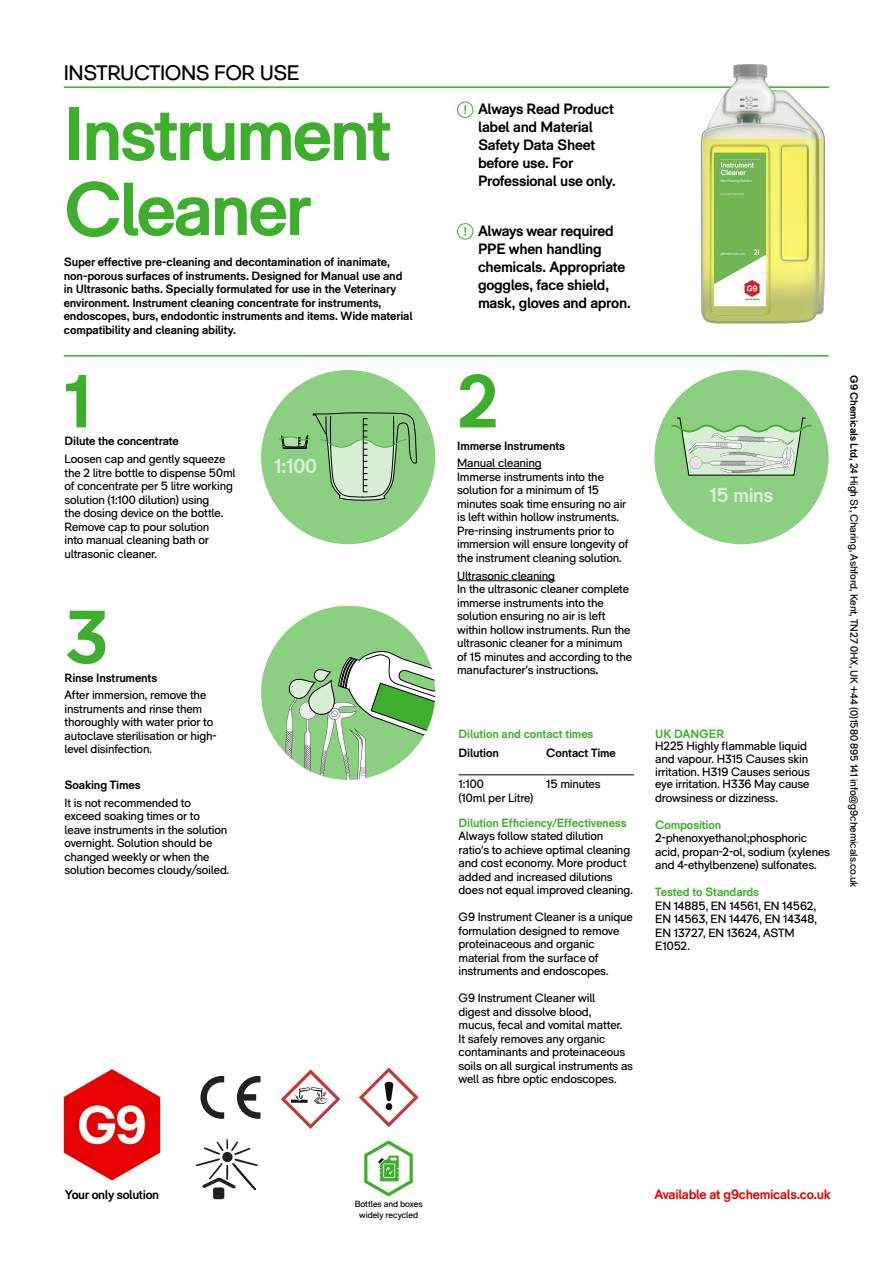
<style>
.page{position:relative;width:893px;height:1263px;background:#fff}
.page>*{position:absolute;margin:0;border:0;box-sizing:border-box;transform-origin:0 0}
.t1{font:700 75px/75px "RM Pro";letter-spacing:-.04em;color:#3daf2c}
.t2{font:21px "RM Pro";letter-spacing:-.02em;color:#000}
.t3{font:700 20.25px "RM Pro";letter-spacing:-.035em;color:#d8efd5}
.t4{font:700 15px/18px "RM Pro";letter-spacing:-.02em;color:#000}
.t5{font:700 13.5px "RM Pro";letter-spacing:-.025em;color:#e60000}
.t6{font:700 12.75px "RM Pro";letter-spacing:-.025em;color:#000}
.t7{font:12px/13.5px "RM Pro";letter-spacing:-.015em;color:#000}
.t8{font:700 12px/13.5px "RM Pro";letter-spacing:-.015em;color:#000}
.t9{font:700 12px "RM Pro";letter-spacing:-.015em;color:#3daf2c}
.t10{font:10.5px "RM Pro";letter-spacing:-.015em;color:#000}
.t11{font:8.85px/10.6px "RM Pro";letter-spacing:-.01em;color:#000;text-align:center}
.s1{font-weight:700}
</style>
<div class="page">
<svg style="left:64px;top:1069px;width:96px;height:111px"></svg>
<svg style="left:237px;top:1076px;width:23px;height:43px"></svg>
<svg style="left:200px;top:1076px;width:24px;height:43px"></svg>
<hr style="left:64px;top:86px;width:765px;height:2px;background:#3daf2c">
<hr style="left:64px;top:355px;width:765px;height:2px;background:#3daf2c">
<hr style="left:457px;top:468px;width:85px;height:1px;background:#000">
<hr style="left:457px;top:580px;width:98px;height:1px;background:#000">
<div style="left:261px;top:370px;width:174px;height:174px;background:#8bcf81;border-radius:50%"></div>
<svg style="left:279px;top:412px;width:138px;height:89px"></svg>
<div style="left:654px;top:370px;width:175px;height:174px;background:#8bcf81;border-radius:50%"></div>
<svg style="left:672px;top:417px;width:139px;height:59px"></svg>
<div style="left:261px;top:606px;width:174px;height:174px;background:#8bcf81;border-radius:50%"></div>
<svg style="left:284px;top:651px;width:151px;height:129px"></svg>
<div style="left:457px;top:102px;width:16px;height:16px;border:1px solid #3daf2c;border-radius:50%"></div>
<svg style="left:464px;top:106px;width:2px;height:8px"></svg>
<div style="left:457px;top:223px;width:16px;height:16px;border:1px solid #3daf2c;border-radius:50%"></div>
<svg style="left:464px;top:227px;width:2px;height:9px"></svg>
<hr style="left:458px;top:774px;width:88px;height:1px;background:#000">
<hr style="left:546px;top:774px;width:88px;height:1px;background:#000">
<svg style="left:364px;top:1140px;width:49px;height:56px"></svg>
<svg style="left:281px;top:1069px;width:60px;height:60px"></svg>
<svg style="left:359px;top:1067px;width:60px;height:60px"></svg>
<img style="left:549px;top:64px;width:281px;height:293px">
<div style="left:213px;top:1187px;width:11px;height:12px;background:#212121;border-radius:2px"></div>
<svg style="left:195px;top:1139px;width:63px;height:52px"></svg>
<h2 class="t2" style="left:64px;top:60px;width:237px">INSTRUCTIONS FOR USE</h2>
<h1 class="t1" style="left:64px;top:99px;width:329px">Instrument<br>Cleaner</h1>
<p class="t8" style="left:64px;top:256px;width:350px">Super effective pre-cleaning and decontamination of inanimate, non-porous surfaces of instruments. Designed for Manual use and in Ultrasonic baths. Specially formulated for use in the Veterinary environment. Instrument cleaning concentrate for instruments, endoscopes, burs, endodontic instruments and items. Wide material compatibility and cleaning ability.</p>
<h1 class="t1" style="left:64px;top:366px;width:30px">1</h1>
<p class="t8" style="left:65px;top:435px;width:116px">Dilute the concentrate</p>
<p class="t7" style="left:65px;top:453px;width:173px">Loosen cap and gently squeeze the 2 litre bottle to dispense 50ml of concentrate per 5 litre working solution (1:100 dilution) using<br>the dosing device on the bottle.<br>Remove cap to pour solution<br>into manual cleaning bath or ultrasonic cleaner.</p>
<h1 class="t1" style="left:64px;top:602px;width:46px">3</h1>
<p class="t8" style="left:65px;top:671px;width:94px">Rinse Instruments</p>
<p class="t7" style="left:65px;top:689px;width:154px">After immersion, remove the instruments and rinse them thoroughly with water prior to autoclave sterilisation or high&shy;level disinfection.</p>
<p class="t8" style="left:65px;top:778px;width:77px">Soaking Times</p>
<p class="t7" style="left:65px;top:796px;width:166px">It is not recommended to exceed soaking times or to leave instruments in the solution overnight. Solution should be changed weekly or when the solution becomes cloudy/soiled.</p>
<h3 class="t3" style="left:274px;top:454px;width:44px">1:100</h3>
<p class="t4" style="left:478px;top:101px;width:139px">Always Read Product label and Material<br>Safety Data Sheet before use. For<br>Professional use only.</p>
<p class="t4" style="left:478px;top:222px;width:154px">Always wear required<br>PPE when handling chemicals. Appropriate goggles, face shield, mask, gloves and apron.</p>
<h1 class="t1" style="left:457px;top:366px;width:44px">2</h1>
<p class="t8" style="left:457px;top:439px;width:109px">Immerse Instruments</p>
<p class="t7" style="left:457px;top:457px;width:173px">Manual cleaning<br>Immerse instruments into the solution for a minimum of 15 minutes soak time ensuring no air is left within hollow instruments.<br>Pre-rinsing instruments prior to immersion will ensure longevity of the instrument cleaning solution.</p>
<p class="t7" style="left:457px;top:569px;width:177px">Ultrasonic cleaning<br>In the ultrasonic cleaner complete immerse instruments into the solution ensuring no air is left within hollow instruments. Run the ultrasonic cleaner for a minimum of 15 minutes and according to the manufacturer’s instructions<span class="s1">.</span></p>
<p class="t9" style="left:458px;top:726px;width:136px">Dilution and contact times</p>
<p class="t8" style="left:458px;top:746px;width:42px">Dilution</p>
<p class="t8" style="left:546px;top:746px;width:71px">Contact Time</p>
<p class="t7" style="left:458px;top:777px;width:77px">1:100<br>(10ml per Litre)</p>
<p class="t7" style="left:546px;top:777px;width:56px">15 minutes</p>
<p class="t9" style="left:458px;top:815px;width:169px">Dilution Efficiency/Effectiveness</p>
<p class="t7" style="left:458px;top:830px;width:176px">Always follow stated dilution ratio’s to achieve optimal cleaning and cost economy. More product added and increased dilutions does not equal improved cleaning.</p>
<p class="t7" style="left:458px;top:911px;width:176px">G9 Instrument Cleaner is a unique formulation designed to remove proteinaceous and organic material from the surface of instruments and endoscopes.</p>
<p class="t7" style="left:458px;top:992px;width:176px">G9 Instrument Cleaner will<br>digest and dissolve blood,<br>mucus, fecal and vomital matter.<br>It safely removes any organic contaminants and proteinaceous soils on all surgical instruments as well as fibre optic endoscopes.</p>
<h3 class="t3" style="left:709px;top:483px;width:65px">15 mins</h3>
<p class="t9" style="left:655px;top:726px;width:71px">UK DANGER</p>
<p class="t7" style="left:655px;top:740px;width:156px;line-height:12.9px">H225 Highly flammable liquid and vapour. H315 Causes skin irritation. H319 Causes serious eye irritation. H336 May cause drowsiness or dizziness.</p>
<p class="t9" style="left:655px;top:818px;width:68px">Composition</p>
<p class="t7" style="left:655px;top:832px;width:176px">2-phenoxyethanol;phosphoric acid, propan-2-ol, sodium (xylenes and 4-ethylbenzene) sulfonates.</p>
<p class="t9" style="left:655px;top:885px;width:105px">Tested to Standards</p>
<p class="t7" style="left:655px;top:899px;width:163px">EN 14885, EN 14561, EN 14562,<br>EN 14563, EN 14476, EN 14348,<br>EN 13727, EN 13624, ASTM<br>E1052.</p>
<p class="t10" style="left:860px;top:375px;width:513px;rotate:90deg"><span class="s1">G9 Chemicals Ltd,</span> 24 High St, Charing, Ashford, Kent, TN27 0HX, UK +44 (0)1580 895 141 info@g9chemicals.co.uk</p>
<p class="t6" style="left:65px;top:1187px;width:96px">Your only solution</p>
<p class="t11" style="left:355px;top:1199px;width:70px">Bottles and boxes widely recycled</p>
<p class="t5" style="left:654px;top:1186px;width:178px">Available at g9chemicals.co.uk</p>
</div>
